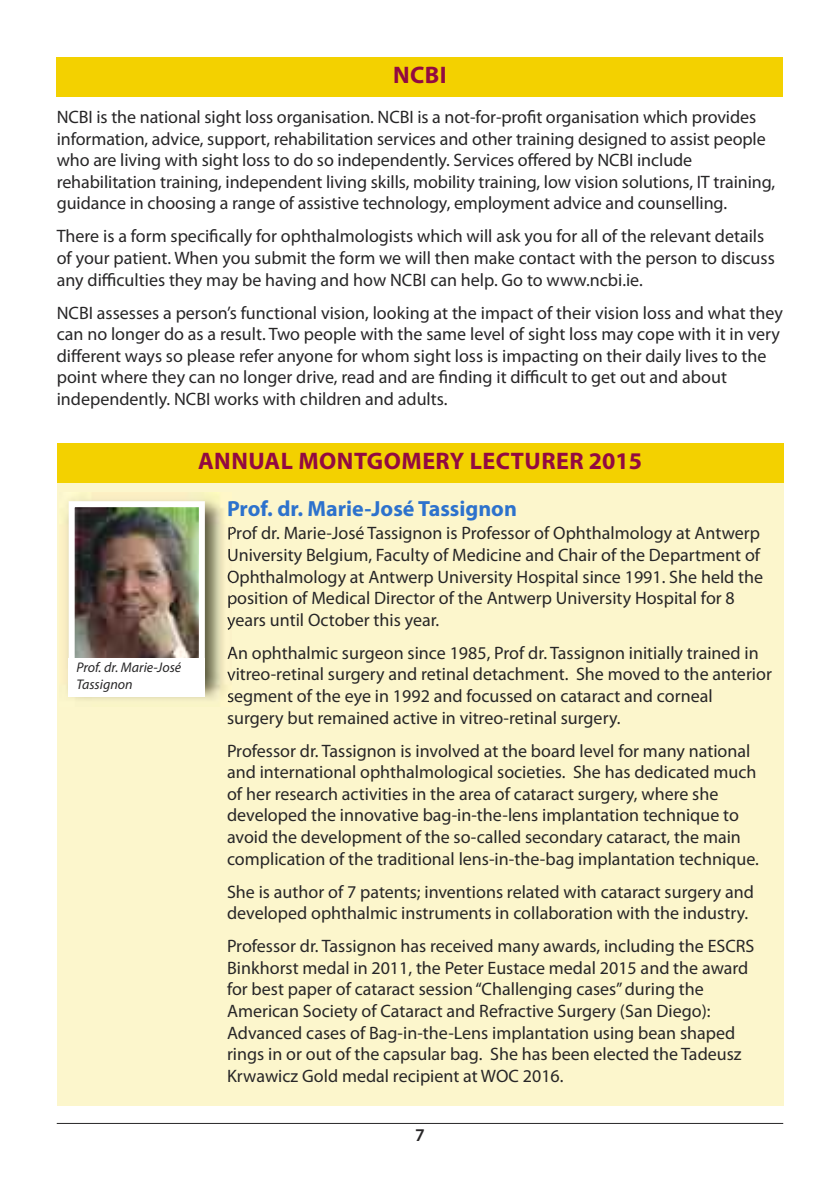
<style>
.page{position:relative;width:840px;height:1191px;background:#fff}
.page>*{position:absolute;margin:0;border:0;box-sizing:border-box;transform-origin:0 0}
.t1{font:700 24px "Myriad Pro";letter-spacing:.02em;color:#920a41}
.t2{font:700 22px "Myriad Pro";color:#2d72cc}
.t3{font:18px/21.6px "Myriad Pro";color:#272627}
.t4{font:600 18px "Myriad Pro";color:#272627}
.t5{font:italic 14px/16.8px "Myriad Pro";color:#272627}
</style>
<div class="page">
<hr style="left:57px;top:1123px;width:725px;height:1px;background:#272627">
<div style="left:57px;top:481px;width:725px;height:625px;background:#fcf6cc"></div>
<div style="left:57px;top:443px;width:725px;height:39px;background:#f3d100"></div>
<div style="left:57px;top:57px;width:725px;height:39px;background:#f3d100"></div>
<img style="left:64px;top:492px;width:167px;height:208px">
<img style="left:228px;top:500px;width:3px;height:16px">
<svg style="left:228px;top:526px;width:3px;height:13px"></svg>
<img style="left:228px;top:548px;width:3px;height:16px">
<img style="left:227px;top:570px;width:4px;height:16px">
<img style="left:228px;top:592px;width:3px;height:16px">
<img style="left:227px;top:614px;width:4px;height:16px">
<img style="left:227px;top:646px;width:4px;height:16px">
<svg style="left:227px;top:668px;width:4px;height:12px"></svg>
<img style="left:227px;top:690px;width:4px;height:13px">
<img style="left:76px;top:508px;width:122px;height:150px">
<div style="left:69px;top:501px;width:136px;height:180px;border:6px solid #fff"></div>
<div style="left:69px;top:658px;width:136px;height:38px;background:#fff"></div>
<h1 class="t1" style="left:393px;top:65px;width:55px">NCBI</h1>
<p class="t3" style="left:57px;top:108px;width:719px">NCBI is the national sight loss organisation. NCBI is a not-for-profit organisation which provides information, advice, support, rehabilitation services and other training designed to assist people who are living with sight loss to do so independently. Services offered by NCBI include rehabilitation training, independent living skills, mobility training, low vision solutions, IT training, guidance in choosing a range of assistive technology, employment advice and counselling.</p>
<p class="t3" style="left:57px;top:227px;width:719px">There is a form specifically for ophthalmologists which will ask you for all of the relevant details of your patient. When you submit the form we will then make contact with the person to discuss any difficulties they may be having and how NCBI can help. Go to www.ncbi.ie.</p>
<p class="t3" style="left:57px;top:303px;width:727px">NCBI assesses a person’s functional vision, looking at the impact of their vision loss and what they can no longer do as a result. Two people with the same level of sight loss may cope with it in very different ways so please refer anyone for whom sight loss is impacting on their daily lives to the point where they can no longer drive, read and are finding it difficult to get out and about independently. NCBI works with children and adults.</p>
<p class="t5" style="left:76px;top:660px;width:106px">Prof. dr. Marie-José<br>Tassignon</p>
<h1 class="t1" style="left:198px;top:451px;width:445px">ANNUAL MONTGOMERY LECTURER 2015</h1>
<p class="t2" style="left:227px;top:500px;width:291px">Prof. dr. Marie-José Tassignon</p>
<p class="t3" style="left:227px;top:524px;width:537px">Prof dr. Marie-José Tassignon is Professor of Ophthalmology at Antwerp University Belgium, Faculty of Medicine and Chair of the Department of Ophthalmology at Antwerp University Hospital since 1991. She held the position of Medical Director of the Antwerp University Hospital for 8 years until October this year.</p>
<p class="t3" style="left:227px;top:643px;width:546px">An ophthalmic surgeon since 1985, Prof dr. Tassignon initially trained in vitreo-retinal surgery and retinal detachment. She moved to the anterior segment of the eye in 1992 and focussed on cataract and corneal surgery but remained active in vitreo-retinal surgery.</p>
<p class="t3" style="left:227px;top:741px;width:533px">Professor dr. Tassignon is involved at the board level for many national and international ophthalmological societies. She has dedicated much of her research activities in the area of cataract surgery, where she developed the innovative bag-in-the-lens implantation technique to avoid the development of the so-called secondary cataract, the main complication of the traditional lens-in-the-bag implantation technique.</p>
<p class="t3" style="left:227px;top:882px;width:528px">She is author of 7 patents; inventions related with cataract surgery and developed ophthalmic instruments in collaboration with the industry.</p>
<p class="t3" style="left:227px;top:936px;width:528px">Professor dr. Tassignon has received many awards, including the ESCRS Binkhorst medal in 2011, the Peter Eustace medal 2015 and the award for best paper of cataract session“Challenging cases”during the American Society of Cataract and Refractive Surgery (San Diego):<br>Advanced cases of Bag-in-the-Lens implantation using bean shaped rings in or out of the capsular bag. She has been elected the Tadeusz Krwawicz Gold medal recipient at WOC 2016.</p>
<p class="t4" style="left:415px;top:1128px;width:11px">7</p>
</div>
